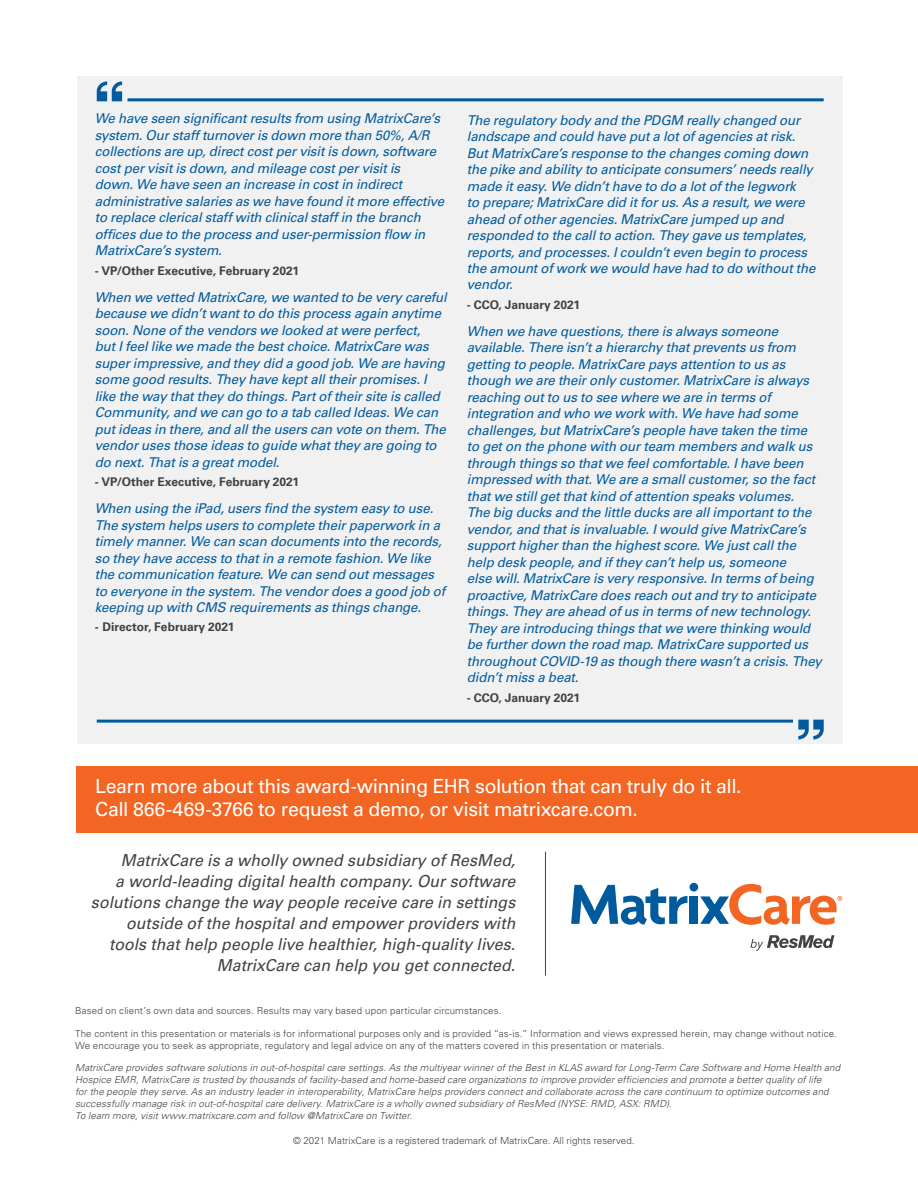
<style>
.page{position:relative;width:918px;height:1188px;background:#fff}
.page>*{position:absolute;margin:0;border:0;box-sizing:border-box;transform-origin:0 0}
.t1{font:19.5px/22.5px "Univers LT Std";letter-spacing:-.025em;color:#fff}
.t2{font:italic 16.5px/21px "Univers LT Std";color:#424243;text-align:right;scale:.96 1}
.t3{font:italic 13.5px/16.5px "Univers LT Std";letter-spacing:-.01em;color:#005b9e}
.t4{font:700 12px "Univers LT Std";color:#414042}
.t5{font:italic 300 9.75px/12px "Univers LT Std";letter-spacing:.015em;color:#414042}
.t6{font:300 9.75px/12px "Univers LT Std";letter-spacing:.015em;color:#414042}
</style>
<div class="page">
<div style="left:77px;top:77px;width:765px;height:667px;background:#f1f1f2"></div>
<div style="left:690px;top:896px;width:8px;height:28px;background:#005b9e"></div>
<div style="left:690px;top:883px;width:8px;height:9px;background:#005b9e;border-radius:50%"></div>
<svg style="left:571px;top:885px;width:116px;height:40px"></svg>
<svg style="left:700px;top:884px;width:142px;height:41px"></svg>
<svg style="left:750px;top:935px;width:84px;height:16px"></svg>
<hr style="left:545px;top:852px;width:1px;height:123px;background:#424243">
<div style="left:77px;top:766px;width:841px;height:67px;background:#f26522"></div>
<svg style="left:97px;top:81px;width:25px;height:20px"></svg>
<svg style="left:798px;top:720px;width:26px;height:19px"></svg>
<hr style="left:128px;top:98px;width:696px;height:3px;background:#005b9e">
<hr style="left:97px;top:720px;width:696px;height:3px;background:#005b9e">
<p class="t3" style="left:95px;top:111px;width:351px">We have seen significant results from using MatrixCare’s system. Our staff turnover is down more than 50%, A/R collections are up, direct cost per visit is down, software cost per visit is down, and mileage cost per visit is<br>down. We have seen an increase in cost in indirect administrative salaries as we have found it more effective to replace clerical staff with clinical staff in the branch offices due to the process and user-permission flow in MatrixCare’s system.</p>
<p class="t4" style="left:95px;top:263px;width:206px">- VP/Other Executive, February 2021</p>
<p class="t3" style="left:95px;top:289px;width:353px">When we vetted MatrixCare, we wanted to be very careful because we didn’t want to do this process again anytime soon. None of the vendors we looked at were perfect,<br>but I feel like we made the best choice. MatrixCare was super impressive, and they did a good job. We are having some good results. They have kept all their promises. I like the way that they do things. Part of their site is called Community, and we can go to a tab called Ideas. We can put ideas in there, and all the users can vote on them. The vendor uses those ideas to guide what they are going to do next. That is a great model.</p>
<p class="t4" style="left:95px;top:475px;width:206px">- VP/Other Executive, February 2021</p>
<p class="t3" style="left:95px;top:500px;width:352px">When using the iPad, users find the system easy to use.<br>The system helps users to complete their paperwork in a timely manner. We can scan documents into the records, so they have access to that in a remote fashion. We like the communication feature. We can send out messages to everyone in the system. The vendor does a good job of keeping up with CMS requirements as things change.</p>
<p class="t4" style="left:95px;top:620px;width:141px">- Director, February 2021</p>
<p class="t3" style="left:467px;top:112px;width:350px">The regulatory body and the PDGM really changed our landscape and could have put a lot of agencies at risk.<br>But MatrixCare’s response to the changes coming down the pike and ability to anticipate consumers’ needs really made it easy. We didn’t have to do a lot of the legwork<br>to prepare; MatrixCare did it for us. As a result, we were ahead of other agencies. MatrixCare jumped up and responded to the call to action. They gave us templates, reports, and processes. I couldn’t even begin to process the amount of work we would have had to do without the vendor.</p>
<p class="t4" style="left:467px;top:298px;width:115px">- CCO, January 2021</p>
<p class="t3" style="left:467px;top:323px;width:356px">When we have questions, there is always someone available. There isn’t a hierarchy that prevents us from getting to people. MatrixCare pays attention to us as though we are their only customer. MatrixCare is always reaching out to us to see where we are in terms of integration and who we work with. We have had some challenges, but MatrixCare’s people have taken the time to get on the phone with our team members and walk us through things so that we feel comfortable. I have been impressed with that. We are a small customer, so the fact that we still get that kind of attention speaks volumes.<br>The big ducks and the little ducks are all important to the vendor, and that is invaluable. I would give MatrixCare’s support higher than the highest score. We just call the help desk people, and if they can’t help us, someone<br>else will. MatrixCare is very responsive. In terms of being proactive, MatrixCare does reach out and try to anticipate things. They are ahead of us in terms of new technology.<br>They are introducing things that we were thinking would be further down the road map. MatrixCare supported us throughout COVID-19 as though there wasn’t a crisis. They didn’t miss a beat.</p>
<p class="t4" style="left:467px;top:690px;width:115px">- CCO, January 2021</p>
<h1 class="t1" style="left:95px;top:775px;width:648px">Learn more about this award-winning EHR solution that can truly do it all.<br>Call 866-469-3766 to request a demo, or visit matrixcare.com.</h1>
<p class="t2" style="left:91px;top:850px;width:444px">MatrixCare is a wholly owned subsidiary of ResMed,<br>a world-leading digital health company. Our software solutions change the way people receive care in settings outside of the hospital and empower providers with tools that help people live healthier, high-quality lives.<br>MatrixCare can help you get connected.</p>
<p class="t6" style="left:75px;top:1005px;width:428px">Based on client’s own data and sources. Results may vary based upon particular circumstances.</p>
<p class="t6" style="left:75px;top:1027px;width:763px">The content in this presentation or materials is for informational purposes only and is provided “as-is.” Information and views expressed herein, may change without notice.<br>We encourage you to seek as appropriate, regulatory and legal advice on any of the matters covered in this presentation or materials.</p>
<p class="t5" style="left:75px;top:1062px;width:767px">MatrixCare provides software solutions in out-of-hospital care settings. As the multiyear winner of the Best in KLAS award for Long-Term Care Software and Home Health and Hospice EMR, MatrixCare is trusted by thousands of facility-based and home-based care organizations to improve provider efficiencies and promote a better quality of life<br>for the people they serve. As an industry leader in interoperability, MatrixCare helps providers connect and collaborate across the care continuum to optimize outcomes and successfully manage risk in out-of-hospital care delivery. MatrixCare is a wholly owned subsidiary of ResMed (NYSE: RMD, ASX: RMD).<br>To learn more, visit www.matrixcare.com and follow @MatrixCare on Twitter.</p>
<p class="t6" style="left:293px;top:1135px;width:343px">© 2021 MatrixCare is a registered trademark of MatrixCare. All rights reserved.</p>
</div>
